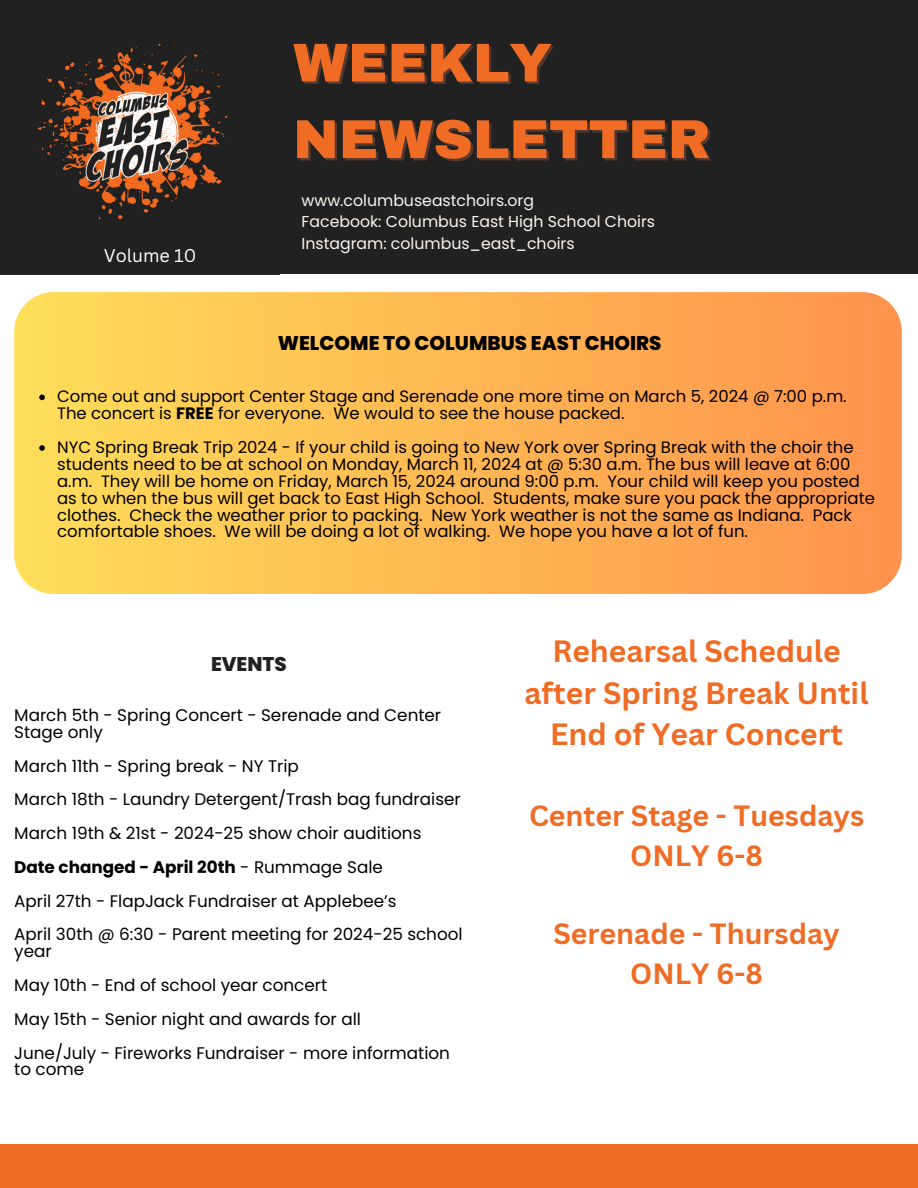
<style>
.page{position:relative;width:918px;height:1188px;background:#fff}
.page>*{position:absolute;margin:0;border:0;box-sizing:border-box;transform-origin:0 0}
.t1{font:900 54.9px "Archivo";color:#f06b23}
.t2{font:700 30px/41.7px "Canva Sans";color:#f06b23;text-align:center}
.t3{font:700 28.5px/39.3px "Canva Sans";color:#f06b23;text-align:center}
.t4{font:800 19.8px "Poppins";color:#000}
.t5{font:800 19.8px "Poppins";color:#212121}
.t6{font:18px "Canva Sans";color:#fff}
.t7{font:16.8px/16.8px "Poppins";color:#000}
.t8{font:700 16.8px "Poppins";color:#000}
.t9{font:16.5px/16.8px "Poppins";color:#000}
.t10{font:15.75px "Poppins";color:#faf3ee}
.s1{font-weight:700}
.s2{font-weight:400}
</style>
<div class="page">
<div style="left:66px;top:0;width:852px;height:274px;background:#212121"></div>
<div style="left:0;top:1145px;width:918px;height:43px;background:#f06b23"></div>
<div style="left:14px;top:292px;width:888px;height:302px;background:linear-gradient(to right,#ffde59,#ff924d);border-radius:39px"></div>
<img style="left:0;top:0;width:230px;height:274px">
<svg style="left:39px;top:395px;width:6px;height:5px"></svg>
<svg style="left:39px;top:445px;width:6px;height:6px"></svg>
<p class="t6" style="left:104px;top:243px;width:94px">Volume 10</p>
<p class="t1" style="left:293px;top:33px;width:260px">WEEKLY</p>
<h4 class="t1" style="left:293px;top:110px;width:419px">NEWSLETTER</h4>
<h3 class="t10" style="left:302px;top:189px;width:234px">www.columbuseastchoirs.org</h3>
<p class="t10" style="left:302px;top:211px;width:355px">Facebook: Columbus East High School Choirs</p>
<p class="t10" style="left:302px;top:232px;width:275px">Instagram: columbus_east_choirs</p>
<p class="t4" style="left:278px;top:329px;width:385px">WELCOME TO COLUMBUS EAST CHOIRS</p>
<p class="t9" style="left:57px;top:388px;width:791px">Come out and support Center Stage and Serenade one more time on March 5, 2024 @ 7:00 p.m.<br>The concert is <span class="s1">FREE</span> for everyone. We would to see the house packed.</p>
<p class="t9" style="left:57px;top:439px;width:819px">NYC Spring Break Trip 2024 - If your child is going to New York over Spring Break with the choir the students need to be at school on Monday, March 11, 2024 at @ 5:30 a.m. The bus will leave at 6:00 a.m. They will be home on Friday, March 15, 2024 around 9:00 p.m. Your child will keep you posted as to when the bus will get back to East High School. Students, make sure you pack the appropriate clothes. Check the weather prior to packing. New York weather is not the same as Indiana. Pack comfortable shoes. We will be doing a lot of walking. We hope you have a lot of fun.</p>
<h2 class="t5" style="left:211px;top:650px;width:77px">EVENTS</h2>
<p class="t7" style="left:14px;top:707px;width:428px">March 5th - Spring Concert - Serenade and Center<br>Stage only</p>
<p class="t7" style="left:14px;top:757px;width:286px">March 11th - Spring break - NY Trip</p>
<p class="t7" style="left:14px;top:791px;width:448px">March 18th - Laundry Detergent/Trash bag fundraiser</p>
<p class="t7" style="left:14px;top:825px;width:409px">March 19th &amp; 21st - 2024-25 show choir auditions</p>
<p class="t8" style="left:14px;top:855px;width:370px">Date changed - April 20th <span class="s2">- Rummage Sale</span></p>
<p class="t7" style="left:14px;top:892px;width:384px">April 27th - FlapJack Fundraiser at Applebee’s</p>
<p class="t7" style="left:14px;top:926px;width:450px">April 30th @ 6:30 - Parent meeting for 2024-25 school year</p>
<p class="t7" style="left:14px;top:977px;width:315px">May 10th - End of school year concert</p>
<p class="t7" style="left:14px;top:1011px;width:348px">May 15th - Senior night and awards for all</p>
<h3 class="t7" style="left:14px;top:1044px;width:437px">June/July - Fireworks Fundraiser - more information to come</h3>
<h2 class="t2" style="left:525px;top:629px;width:346px">Rehearsal Schedule after Spring Break Until<br>End of Year Concert</h2>
<h2 class="t3" style="left:529px;top:795px;width:337px">Center Stage - Tuesdays<br>ONLY 6-8</h2>
<h3 class="t3" style="left:553px;top:914px;width:288px">Serenade - Thursday<br>ONLY 6-8</h3>
</div>
